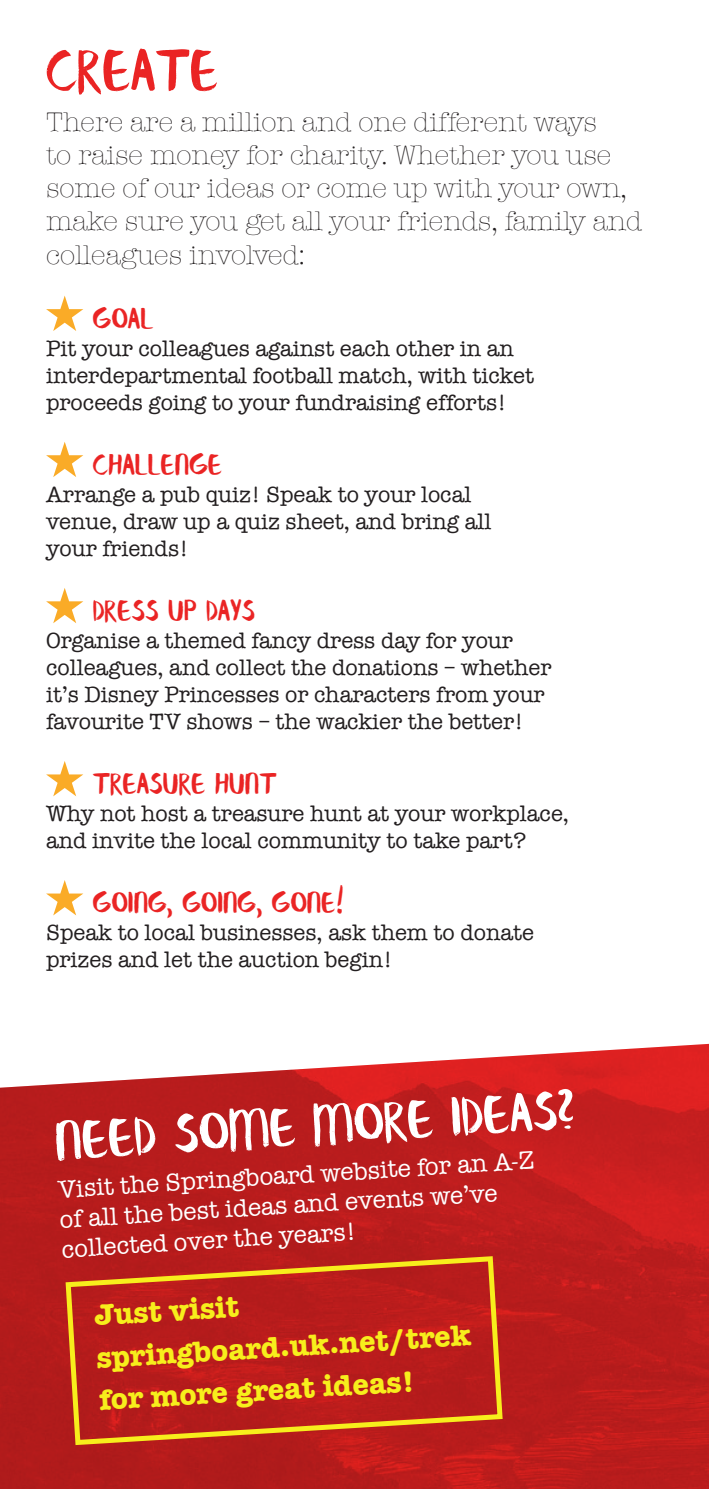
<style>
.page{position:relative;width:709px;height:1489px;background:#fff}
.page>*{position:absolute;margin:0;border:0;box-sizing:border-box;transform-origin:0 0}
.t1{font:65px "Banaue";color:#ea2424}
.t2{font:60px "Banaue";color:#fff}
.t3{font:32.5px "Banaue";color:#ea2424}
.t4{font:700 30px/43px "American Typewriter";color:#f7ee1c}
.t5{font:300 27.5px/33px "American Typewriter";color:#231f20}
.t6{font:25px/29.5px "American Typewriter";color:#fff}
.t7{font:22.5px/27px "American Typewriter";color:#231f20}
.s1{font-size:32.25px}
</style>
<div class="page">
<img style="left:0;top:1043px;width:709px;height:445px">
<svg style="left:46px;top:295px;width:37px;height:36px"></svg>
<svg style="left:46px;top:442px;width:37px;height:35px"></svg>
<svg style="left:46px;top:588px;width:37px;height:35px"></svg>
<svg style="left:46px;top:761px;width:37px;height:35px"></svg>
<svg style="left:46px;top:880px;width:37px;height:35px"></svg>
<svg style="left:63px;top:1253px;width:442px;height:194px;background:#bc2a1b"></svg>
<h1 class="t1" style="left:46px;top:45px;width:174px">CREATE</h1>
<p class="t5" style="left:46px;top:106px;width:597px">There are a million and one different ways<br>to raise money for charity. Whether you use some of our ideas or come up with your own, make sure you get all your friends, family and colleagues involved:</p>
<h3 class="t3" style="left:93px;top:305px;width:62px">GOAL</h3>
<p class="t7" style="left:46px;top:335px;width:489px">Pit your colleagues against each other in an interdepartmental football match, with ticket proceeds going to your fundraising efforts!</p>
<h3 class="t3" style="left:93px;top:451px;width:131px">CHALLENGE</h3>
<p class="t7" style="left:46px;top:481px;width:447px">Arrange a pub quiz! Speak to your local venue, draw up a quiz sheet, and bring all your friends!</p>
<h3 class="t3" style="left:93px;top:597px;width:164px">DRESS UP DAYS</h3>
<p class="t7" style="left:46px;top:627px;width:507px">Organise a themed fancy dress day for your colleagues, and collect the donations – whether it’s Disney Princesses or characters from your favourite TV shows – the wackier the better!</p>
<h3 class="t3" style="left:93px;top:770px;width:185px">TREASURE HUNT</h3>
<p class="t7" style="left:46px;top:800px;width:524px">Why not host a treasure hunt at your workplace, and invite the local community to take part?</p>
<h3 class="t3" style="left:93px;top:889px;width:252px">GOING, GOING, GONE<sup>⁄</sup><span class="s1">.</span></h3>
<p class="t7" style="left:46px;top:919px;width:489px">Speak to local businesses, ask them to donate prizes and let the auction begin!</p>
<h2 class="t2" style="left:53px;top:1120px;width:522px;rotate:-4deg">NEED SOME MORE IDEAS?</h2>
<p class="t6" style="left:56px;top:1176px;width:479px;rotate:-4deg">Visit the Springboard website for an A-Z of all the best ideas and events we’ve collected over the years!</p>
<h3 class="t4" style="left:92px;top:1294px;width:377px;rotate:-4deg">Just visit springboard.uk.net/trek for more great ideas!</h3>
</div>
